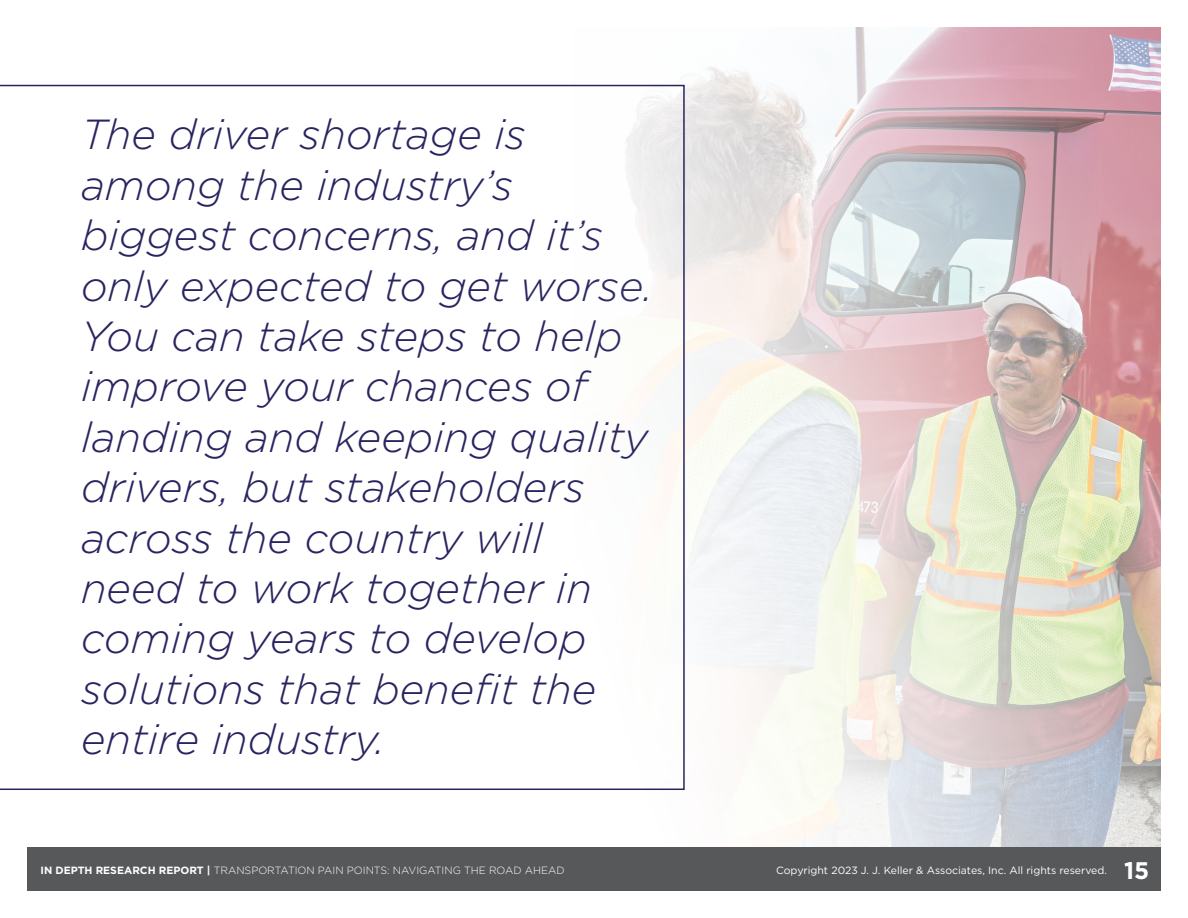
<style>
.page{position:relative;width:1188px;height:918px;background:#fff}
.page>*{position:absolute;margin:0;border:0;box-sizing:border-box;transform-origin:0 0}
.t1{font:italic 300 42px/50.4px "Gotham";color:#282460}
.t2{font:700 24px "Gotham";color:#fff}
.t3{font:300 10.5px "Gotham";color:#fff}
.t4{font:10.5px "Gotham";color:#fff}
.s1{font-weight:700}
</style>
<div class="page">
<img style="left:572px;top:27px;width:589px;height:821px">
<svg style="left:0;top:85px;width:685px;height:705px"></svg>
<div style="left:27px;top:848px;width:1134px;height:43px;background:#57585a"></div>
<p class="t1" style="left:81px;top:108px;width:573px">The driver shortage is among the industry’s biggest concerns, and it’s only expected to get worse.<br>You can take steps to help improve your chances of landing and keeping quality drivers, but stakeholders across the country will need to work together in coming years to develop solutions that benefit the entire industry.</p>
<p class="t3" style="left:40px;top:863px;width:526px"><span class="s1">IN DEPTH RESEARCH REPORT |</span> TRANSPORTATION PAIN POINTS: NAVIGATING THE ROAD AHEAD</p>
<p class="t4" style="left:776px;top:863px;width:332px">Copyright 2023 J. J. Keller &amp; Associates, Inc. All rights reserved.</p>
<p class="t2" style="left:1124px;top:855px;width:27px">15</p>
</div>
